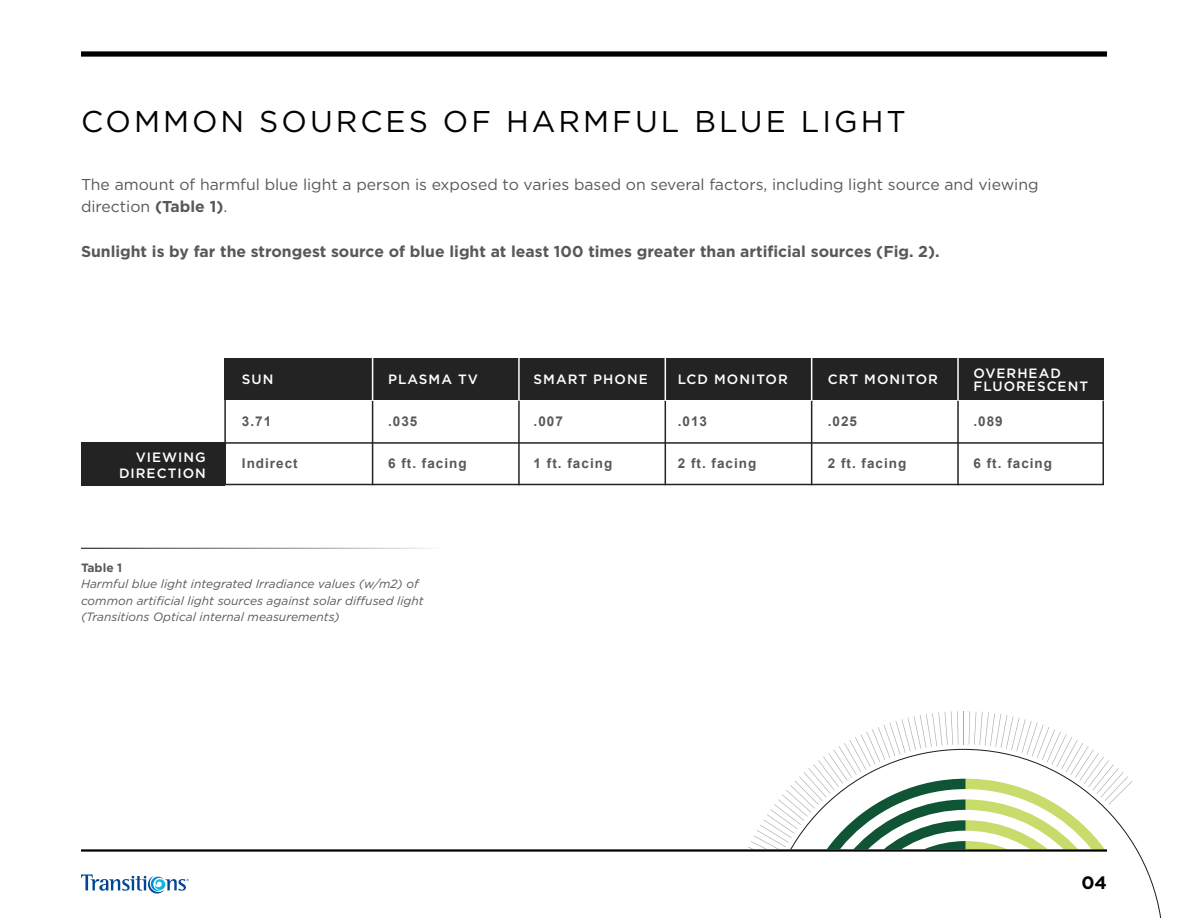
<style>
.page{position:relative;width:1188px;height:918px;background:#fff}
.page>*{position:absolute;margin:0;border:0;box-sizing:border-box;transform-origin:0 0}
.t1{font:30px "Gotham";letter-spacing:.1em;color:#000}
.t2{font:700 18px "Gotham";color:#000}
.t3{font:15.75px/22.5px "Gotham";color:#58585b}
.t4{font:700 15.75px "Gotham";color:#58585b}
.t5{font:700 13.5px "Arial";letter-spacing:.075em;color:#58585b}
.t6{font:500 13.5px/16.2px "Gotham";letter-spacing:.075em;color:#fff;text-align:right}
.t7{font:italic 12px/16.5px "Gotham";color:#58585b}
.t8{font:700 12px "Gotham";color:#58585b}
.s1{font-weight:700}
</style>
<div class="page">
<svg style="left:748px;top:711px;width:406px;height:180px"></svg>
<div style="left:81px;top:51px;width:1026px;height:6px;background:#000"></div>
<div style="left:224px;top:358px;width:880px;height:42px;background:#232323"></div>
<div style="left:81px;top:442px;width:143px;height:43px;background:#232323"></div>
<div style="left:224px;top:442px;width:880px;height:43px;border:2px solid #232323"></div>
<hr style="left:372px;top:401px;width:1px;height:84px;background:#232323">
<hr style="left:224px;top:398px;width:2px;height:87px;background:#232323">
<hr style="left:518px;top:401px;width:2px;height:84px;background:#232323">
<hr style="left:665px;top:401px;width:1px;height:84px;background:#232323">
<hr style="left:811px;top:401px;width:1px;height:84px;background:#232323">
<hr style="left:957px;top:401px;width:2px;height:84px;background:#232323">
<hr style="left:1103px;top:401px;width:1px;height:42px;background:#232323">
<hr style="left:372px;top:358px;width:1px;height:43px;background:#fff">
<hr style="left:518px;top:358px;width:2px;height:43px;background:#fff">
<hr style="left:665px;top:358px;width:1px;height:43px;background:#fff">
<hr style="left:811px;top:358px;width:1px;height:43px;background:#fff">
<hr style="left:957px;top:358px;width:2px;height:43px;background:#fff">
<svg style="left:81px;top:875px;width:108px;height:19px"></svg>
<hr style="left:81px;top:849px;width:1026px;height:3px;background:#000">
<h1 class="t1" style="left:81px;top:102px;width:826px">COMMON SOURCES OF HARMFUL BLUE LIGHT</h1>
<h3 class="t3" style="left:81px;top:173px;width:959px">The amount of harmful blue light a person is exposed to varies based on several factors, including light source and viewing direction <span class="s1">(Table 1)</span>.</h3>
<h3 class="t4" style="left:81px;top:241px;width:860px">Sunlight is by far the strongest source of blue light at least 100 times greater than artificial sources (Fig. 2).</h3>
<p class="t6" style="left:119px;top:449px;width:88px">VIEWING<br>DIRECTION</p>
<p class="t6" style="left:242px;top:371px;width:33px">SUN</p>
<p class="t5" style="left:242px;top:413px;width:31px">3.71</p>
<p class="t5" style="left:242px;top:455px;width:57px">Indirect</p>
<p class="t6" style="left:388px;top:371px;width:91px">PLASMA TV</p>
<p class="t5" style="left:388px;top:413px;width:31px">.035</p>
<p class="t5" style="left:388px;top:455px;width:80px">6 ft. facing</p>
<p class="t8" style="left:81px;top:559px;width:43px">Table 1</p>
<p class="t7" style="left:81px;top:575px;width:344px">Harmful blue light integrated Irradiance values (w/m2) of common artificial light sources against solar diffused light (Transitions Optical internal measurements)</p>
<p class="t6" style="left:534px;top:371px;width:116px">SMART PHONE</p>
<p class="t5" style="left:534px;top:413px;width:31px">.007</p>
<p class="t5" style="left:534px;top:455px;width:80px">1 ft. facing</p>
<p class="t6" style="left:678px;top:371px;width:112px">LCD MONITOR</p>
<p class="t5" style="left:678px;top:413px;width:31px">.013</p>
<p class="t5" style="left:678px;top:455px;width:80px">2 ft. facing</p>
<p class="t6" style="left:828px;top:371px;width:112px">CRT MONITOR</p>
<p class="t5" style="left:828px;top:413px;width:31px">.025</p>
<p class="t5" style="left:828px;top:455px;width:80px">2 ft. facing</p>
<p class="t6" style="left:974px;top:366px;width:116px;line-height:13.5px;text-align:left">OVERHEAD<br>FLUORESCENT</p>
<p class="t5" style="left:974px;top:413px;width:31px">.089</p>
<p class="t5" style="left:974px;top:455px;width:80px">6 ft. facing</p>
<h2 class="t2" style="left:1081px;top:871px;width:27px">04</h2>
</div>
